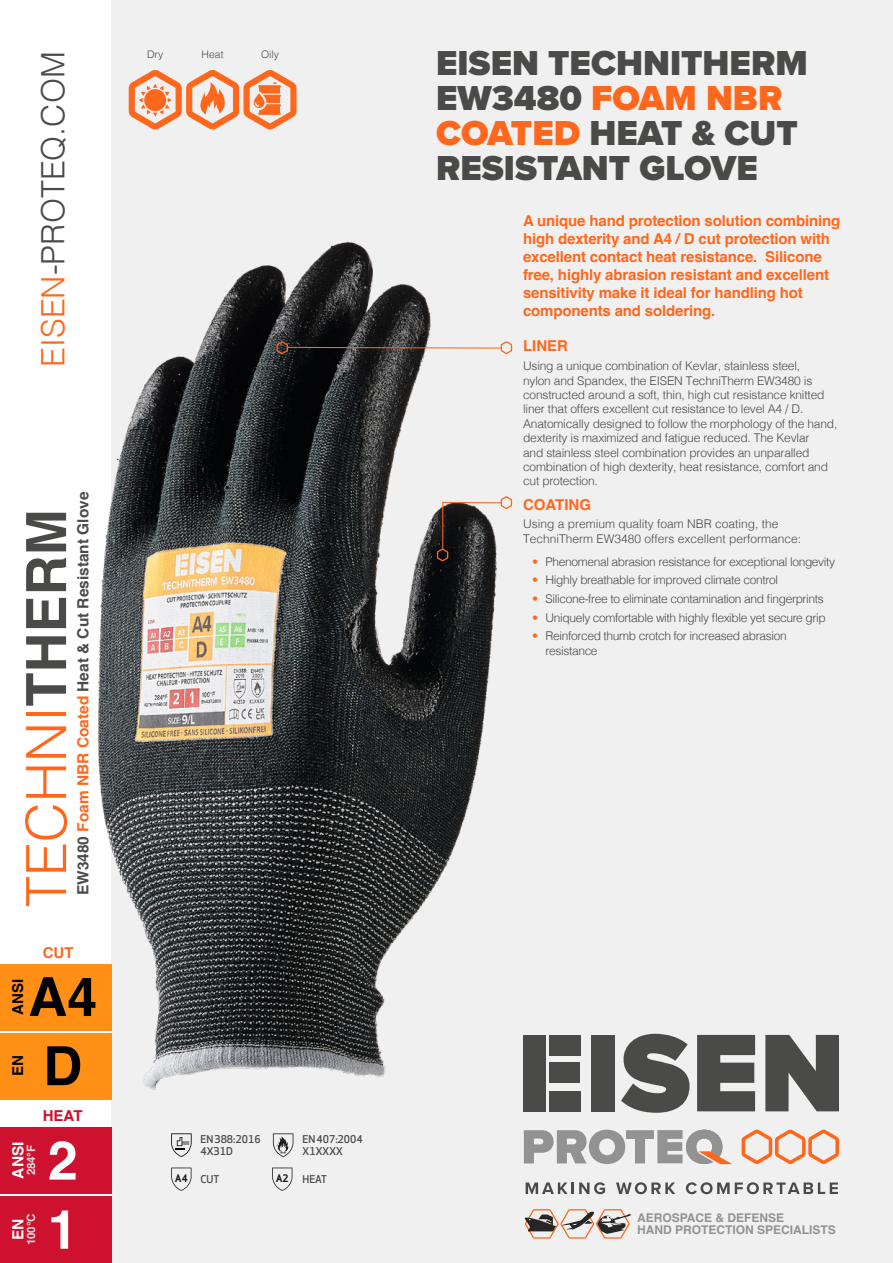
<style>
.page{position:relative;width:893px;height:1263px;background:#fff}
.page>*{position:absolute;margin:0;border:0;box-sizing:border-box;transform-origin:0 0}
.t1{font:300 55.5px "Helvetica";color:#ff671d}
.t2{font:700 54px "Helvetica";color:#000}
.t3{font:700 54px "Helvetica";color:#fff}
.t4{font:900 36px/35px "Proxima Nova";color:#4a4a49}
.t5{font:300 32.25px "Helvetica";color:#4a4a49}
.t6{font:700 15.45px "Helvetica";color:#4a4a49}
.t7{font:700 15.45px "Helvetica";color:#fff}
.t8{font:700 15px/18px "Helvetica";letter-spacing:-.01em;color:#ff671d}
.t9{font:700 15px "Helvetica";color:#000}
.t10{font:700 15px "Helvetica";color:#ce0e2d}
.t11{font:300 12px/14.4px "Helvetica";letter-spacing:-.015em;color:#4a4a49}
.t12{font:700 12px/12px "Helvetica";color:#929292}
.t13{font:700 11.55px "Helvetica";letter-spacing:-.02em;color:#dadada}
.t14{font:500 10.5px/12.6px "Apex New";color:#4a4a49}
.t15{font:300 10.5px "Helvetica";color:#4a4a49}
.t16{font:10.2px "Apex Sans Bold T";color:#1d1d1b}
.s1{color:#ff671d}
.s2{font-weight:700;color:#4a4a49}
</style>
<div class="page">
<div style="left:112px;top:0;width:781px;height:1263px;background:#f0f0f0"></div>
<img style="left:36px;top:214px;width:477px;height:932px">
<svg style="left:742px;top:1129px;width:97px;height:35px"></svg>
<div style="left:550px;top:1091px;width:31px;height:20px;background:#4a4a49"></div>
<div style="left:550px;top:1063px;width:30px;height:20px;background:#4a4a49"></div>
<div style="left:523px;top:1035px;width:23px;height:76px;background:#4a4a49"></div>
<div style="left:550px;top:1035px;width:31px;height:20px;background:#4a4a49"></div>
<div style="left:591px;top:1035px;width:23px;height:76px;background:#4a4a49"></div>
<svg style="left:621px;top:1034px;width:68px;height:79px"></svg>
<svg style="left:697px;top:1035px;width:58px;height:76px;background:#5f5f5e"></svg>
<svg style="left:765px;top:1035px;width:74px;height:76px"></svg>
<svg style="left:524px;top:1130px;width:208px;height:34px"></svg>
<svg style="left:526px;top:1182px;width:79px;height:12px"></svg>
<svg style="left:616px;top:1182px;width:59px;height:12px"></svg>
<svg style="left:686px;top:1182px;width:152px;height:12px"></svg>
<svg style="left:437px;top:496px;width:75px;height:65px"></svg>
<svg style="left:277px;top:341px;width:235px;height:13px"></svg>
<div style="left:0;top:964px;width:112px;height:66px;background:#ff9015"></div>
<div style="left:0;top:1033px;width:112px;height:66px;background:#ff9015"></div>
<div style="left:0;top:1127px;width:112px;height:67px;background:#ce112e"></div>
<div style="left:0;top:1197px;width:112px;height:66px;background:#ce112e"></div>
<svg style="left:129px;top:70px;width:167px;height:59px"></svg>
<svg style="left:171px;top:1133px;width:21px;height:24px"></svg>
<svg style="left:273px;top:1133px;width:20px;height:24px"></svg>
<svg style="left:171px;top:1167px;width:20px;height:24px"></svg>
<svg style="left:272px;top:1167px;width:20px;height:24px"></svg>
<svg style="left:524px;top:1209px;width:107px;height:29px"></svg>
<h3 class="t5" style="left:26px;top:367px;width:317px;rotate:-90deg"><span class="s1">EISEN</span>-PROTEQ.COM</h3>
<h1 class="t1" style="left:-1px;top:907px;width:399px;rotate:-90deg">TECHNI<span class="s2">THERM</span></h1>
<p class="t6" style="left:74px;top:895px;width:405px;rotate:-90deg">EW3480 <span class="s1">Foam NBR Coated</span> Heat &amp; Cut Resistant Glove</p>
<p class="t8" style="left:43px;top:945px;width:32px">CUT</p>
<p class="t9" style="left:9px;top:1014px;width:37px;rotate:-90deg">ANSI</p>
<h2 class="t2" style="left:28px;top:964px;width:71px">A4</h2>
<p class="t9" style="left:9px;top:1076px;width:22px;rotate:-90deg">EN</p>
<h2 class="t2" style="left:43px;top:1033px;width:40px">D</h2>
<p class="t10" style="left:43px;top:1107px;width:41px">HEAT</p>
<p class="t7" style="left:9px;top:1178px;width:38px;rotate:-90deg">ANSI</p>
<p class="t13" style="left:24px;top:1175px;width:32px;rotate:-90deg">284°F</p>
<h2 class="t3" style="left:48px;top:1128px;width:32px">2</h2>
<p class="t7" style="left:9px;top:1240px;width:23px;rotate:-90deg">EN</p>
<p class="t13" style="left:24px;top:1245px;width:33px;rotate:-90deg">100°C</p>
<h2 class="t3" style="left:48px;top:1197px;width:32px">1</h2>
<p class="t15" style="left:147px;top:45px;width:18px">Dry</p>
<p class="t15" style="left:202px;top:45px;width:24px">Heat</p>
<p class="t15" style="left:261px;top:45px;width:19px">Oily</p>
<p class="t14" style="left:200px;top:1132px;width:62px">EN 388:2016<br>4X31D</p>
<p class="t14" style="left:303px;top:1132px;width:62px">EN 407:2004<br>X1XXXX</p>
<p class="t14" style="left:175px;top:1173px;width:46px"><sup>A4</sup> CUT</p>
<p class="t16" style="left:276px;top:1171px;width:14px">A2</p>
<p class="t14" style="left:303px;top:1173px;width:26px">HEAT</p>
<h3 class="t4" style="left:436px;top:45px;width:373px">EISEN TECHNITHERM<br>EW3480 <span class="s1">FOAM NBR<br>COATED</span> HEAT &amp; CUT<br>RESISTANT GLOVE</h3>
<p class="t8" style="left:523px;top:213px;width:319px">A unique hand protection solution combining high dexterity and A4 / D cut protection with excellent contact heat resistance. Silicone free, highly abrasion resistant and excellent sensitivity make it ideal for handling hot components and soldering.</p>
<p class="t8" style="left:523px;top:339px;width:46px">LINER</p>
<p class="t11" style="left:523px;top:358px;width:316px">Using a unique combination of Kevlar, stainless steel,<br>nylon and Spandex, the EISEN TechniTherm EW3480 is constructed around a soft, thin, high cut resistance knitted liner that offers excellent cut resistance to level A4 / D.<br>Anatomically designed to follow the morphology of the hand, dexterity is maximized and fatigue reduced. The Kevlar<br>and stainless steel combination provides an unparalled combination of high dexterity, heat resistance, comfort and cut protection.</p>
<p class="t8" style="left:523px;top:497px;width:70px">COATING</p>
<p class="t11" style="left:523px;top:516px;width:280px">Using a premium quality foam NBR coating, the<br>TechniTherm EW3480 offers excellent performance:</p>
<p class="t11" style="left:532px;top:553px;width:305px"><span class="s1">•</span> Phenomenal abrasion resistance for exceptional longevity</p>
<p class="t11" style="left:532px;top:572px;width:248px"><span class="s1">•</span> Highly breathable for improved climate control</p>
<p class="t11" style="left:532px;top:591px;width:293px"><span class="s1">•</span> Silicone-free to eliminate contamination and fingerprints</p>
<p class="t11" style="left:532px;top:609px;width:295px"><span class="s1">•</span> Uniquely comfortable with highly flexible yet secure grip</p>
<p class="t11" style="left:545px;top:628px;width:243px;text-indent:-14px"><span class="s1">•</span> Reinforced thumb crotch for increased abrasion resistance</p>
<p class="t12" style="left:637px;top:1213px;width:200px">AEROSPACE &amp; DEFENSE<br>HAND PROTECTION SPECIALISTS</p>
</div>
